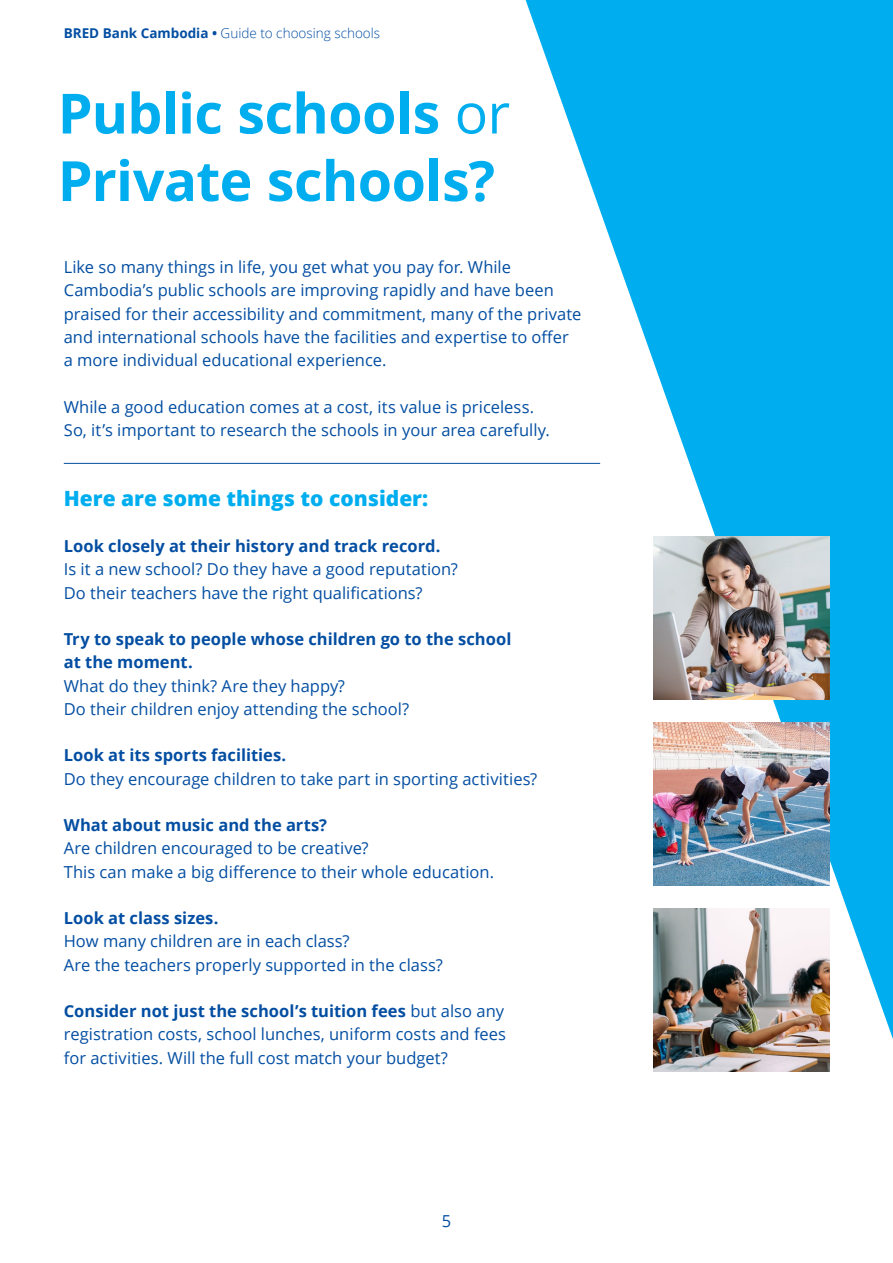
<style>
.page{position:relative;width:893px;height:1263px;background:#fff}
.page>*{position:absolute;margin:0;border:0;box-sizing:border-box;transform-origin:0 0}
.t1{font:700 55.5px/67.5px "Open Sans";letter-spacing:-.01em;color:#00aeef}
.t2{font:800 21px "Open Sans";color:#00aeef}
.t3{font:16.5px/23.2px "Open Sans";color:#034ea2}
.t4{font:700 16.5px/23.2px "Open Sans";color:#034ea2}
.t5{font:300 13.5px "Open Sans";color:#034ea2}
.s1{font-weight:700}
.s2{font-weight:400}
</style>
<div class="page">
<svg style="left:526px;top:0;width:367px;height:1039px;fill:#00aeef"></svg>
<hr style="left:64px;top:463px;width:536px;height:1px;background:#034ea2">
<img style="left:654px;top:536px;width:175px;height:163px">
<img style="left:654px;top:722px;width:175px;height:163px">
<img style="left:654px;top:908px;width:175px;height:163px">
<p class="t5" style="left:64px;top:24px;width:318px"><span class="s1">BRED Bank Cambodia •</span> Guide to choosing schools</p>
<h1 class="t1" style="left:58px;top:78px;width:454px">Public schools <span class="s2">or<br></span>Private schools?</h1>
<p class="t3" style="left:64px;top:255px;width:519px">Like so many things in life, you get what you pay for. While Cambodia’s public schools are improving rapidly and have been praised for their accessibility and commitment, many of the private and international schools have the facilities and expertise to offer a more individual educational experience.</p>
<p class="t3" style="left:64px;top:394px;width:488px">While a good education comes at a cost, its value is priceless.<br>So, it’s important to research the schools in your area carefully.</p>
<p class="t2" style="left:64px;top:482px;width:366px">Here are some things to consider:</p>
<p class="t4" style="left:64px;top:534px;width:378px">Look closely at their history and track record.</p>
<p class="t3" style="left:64px;top:557px;width:396px">Is it a new school? Do they have a good reputation?<br>Do their teachers have the right qualifications?</p>
<p class="t4" style="left:64px;top:627px;width:449px">Try to speak to people whose children go to the school at the moment.</p>
<p class="t3" style="left:64px;top:673px;width:347px">What do they think? Are they happy?<br>Do their children enjoy attending the school?</p>
<p class="t4" style="left:64px;top:743px;width:224px">Look at its sports facilities.</p>
<p class="t3" style="left:64px;top:766px;width:475px">Do they encourage children to take part in sporting activities?</p>
<p class="t4" style="left:64px;top:813px;width:265px">What about music and the arts?</p>
<p class="t3" style="left:64px;top:836px;width:432px">Are children encouraged to be creative?<br>This can make a big difference to their whole education.</p>
<p class="t4" style="left:64px;top:906px;width:156px">Look at class sizes.</p>
<p class="t3" style="left:64px;top:929px;width:380px">How many children are in each class?<br>Are the teachers properly supported in the class?</p>
<p class="t3" style="left:64px;top:999px;width:444px"><span class="s1">Consider not just the school’s tuition fees</span> but also any registration costs, school lunches, uniform costs and fees for activities. Will the full cost match your budget?</p>
<p class="t3" style="left:442px;top:1209px;width:11px">5</p>
</div>
